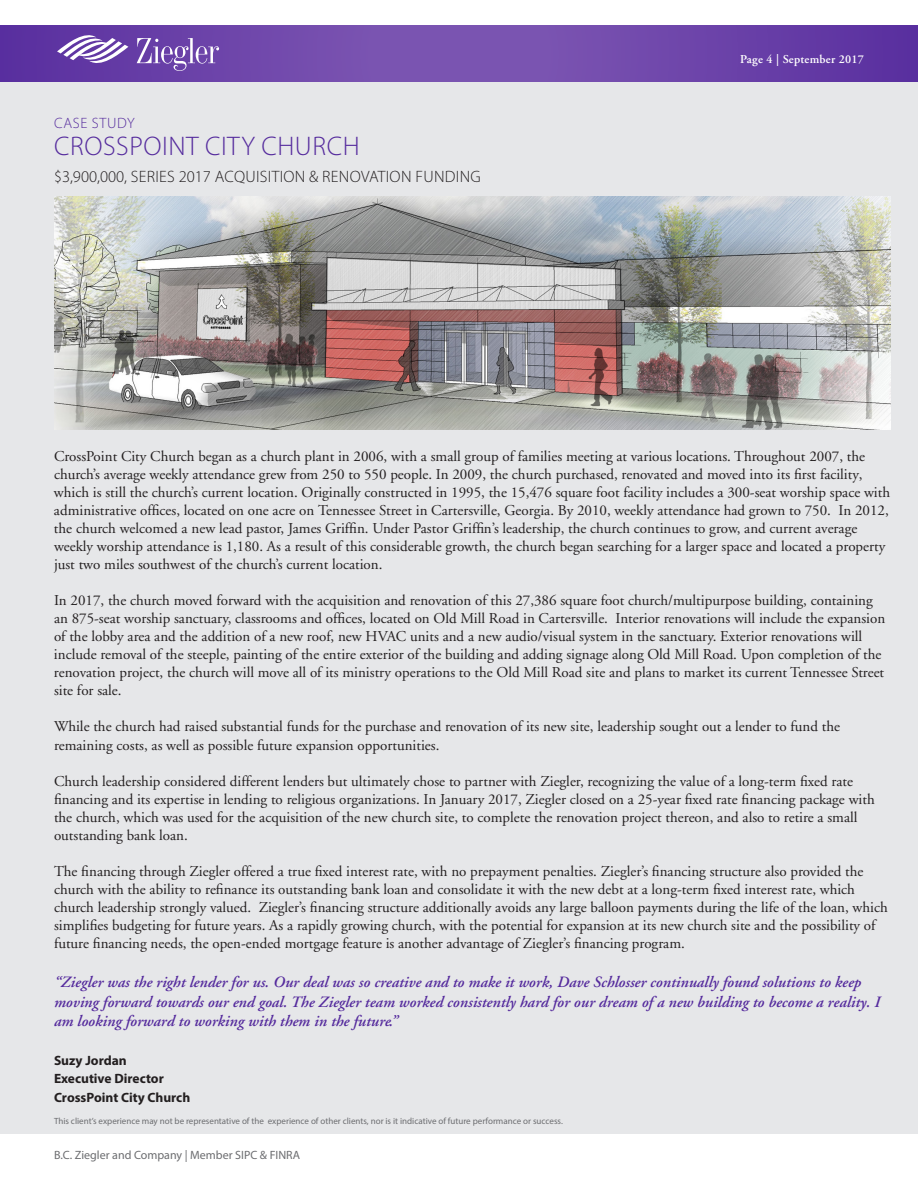
<style>
.page{position:relative;width:918px;height:1188px;background:#fff}
.page>*{position:absolute;margin:0;border:0;box-sizing:border-box;transform-origin:0 0}
.t1{font:300 27px "Myriad Pro";letter-spacing:.02em;color:#552b9d}
.t2{font:300 16.5px "Myriad Pro";letter-spacing:.02em;color:#231f20}
.t3{font:italic 600 15.75px/19.5px "Adobe Garamond";color:#552b9d}
.t4{font:15px/18px "Adobe Garamond";color:#231f20}
.t5{font:300 15px "Myriad Pro";letter-spacing:.045em;color:#552b9d}
.t6{font:700 13.5px/18.8px "Myriad Pro";color:#231f20}
.t7{font:12px "Myriad Pro";color:#6c6d70}
.Normal_text{font:600 12px "Adobe Garamond";letter-spacing:.02em;color:#fff}
.t8{font:9px "Myriad Pro";color:#6c6d70}
</style>
<div class="page">
<svg style="left:0;top:25px;width:918px;height:58px;background:#6f48ab"></svg>
<div style="left:0;top:83px;width:918px;height:1051px;background:#e6e7e9"></div>
<svg style="left:137px;top:38px;width:82px;height:33px;background:#8665b8"></svg>
<svg style="left:57px;top:36px;width:71px;height:32px"></svg>
<img style="left:54px;top:196px;width:837px;height:234px">
<p class="t5" style="left:54px;top:114px;width:82px">CASE STUDY</p>
<p class="t1" style="left:54px;top:130px;width:307px">CROSSPOINT CITY CHURCH</p>
<p class="t2" style="left:54px;top:167px;width:428px">$3,900,000, SERIES 2017 ACQUISITION &amp; RENOVATION FUNDING</p>
<p class="Normal_text" style="left:740px;top:52px;width:125px">Page 4 | September 2017</p>
<p class="t4" style="left:54px;top:448px;width:838px">CrossPoint City Church began as a church plant in 2006, with a small group of families meeting at various locations. Throughout 2007, the church’s average weekly attendance grew from 250 to 550 people. In 2009, the church purchased, renovated and moved into its first facility, which is still the church’s current location. Originally constructed in 1995, the 15,476 square foot facility includes a 300-seat worship space with administrative offices, located on one acre on Tennessee Street in Cartersville, Georgia. By 2010, weekly attendance had grown to 750. In 2012, the church welcomed a new lead pastor, James Griffin. Under Pastor Griffin’s leadership, the church continues to grow, and current average weekly worship attendance is 1,180. As a result of this considerable growth, the church began searching for a larger space and located a property just two miles southwest of the church’s current location.</p>
<p class="t4" style="left:54px;top:592px;width:833px">In 2017, the church moved forward with the acquisition and renovation of this 27,386 square foot church/multipurpose building, containing an 875-seat worship sanctuary, classrooms and offices, located on Old Mill Road in Cartersville. Interior renovations will include the expansion of the lobby area and the addition of a new roof, new HVAC units and a new audio/visual system in the sanctuary. Exterior renovations will include removal of the steeple, painting of the entire exterior of the building and adding signage along Old Mill Road. Upon completion of the renovation project, the church will move all of its ministry operations to the Old Mill Road site and plans to market its current Tennessee Street site for sale.</p>
<p class="t4" style="left:54px;top:717px;width:788px;line-height:19px">While the church had raised substantial funds for the purchase and renovation of its new site, leadership sought out a lender to fund the remaining costs, as well as possible future expansion opportunities.</p>
<p class="t4" style="left:54px;top:773px;width:822px">Church leadership considered different lenders but ultimately chose to partner with Ziegler, recognizing the value of a long-term fixed rate financing and its expertise in lending to religious organizations. In January 2017, Ziegler closed on a 25-year fixed rate financing package with the church, which was used for the acquisition of the new church site, to complete the renovation project thereon, and also to retire a small outstanding bank loan.</p>
<p class="t4" style="left:54px;top:863px;width:835px">The financing through Ziegler offered a true fixed interest rate, with no prepayment penalties. Ziegler’s financing structure also provided the church with the ability to refinance its outstanding bank loan and consolidate it with the new debt at a long-term fixed interest rate, which church leadership strongly valued. Ziegler’s financing structure additionally avoids any large balloon payments during the life of the loan, which simplifies budgeting for future years. As a rapidly growing church, with the potential for expansion at its new church site and the possibility of future financing needs, the open-ended mortgage feature is another advantage of Ziegler’s financing program.</p>
<p class="t3" style="left:54px;top:973px;width:828px">“Ziegler was the right lender for us. Our deal was so creative and to make it work, Dave Schlosser continually found solutions to keep moving forward towards our end goal. The Ziegler team worked consistently hard for our dream of a new building to become a reality. I am looking forward to working with them in the future.”</p>
<p class="t6" style="left:54px;top:1050px;width:138px">Suzy Jordan<br>Executive Director<br>CrossPoint City Church</p>
<p class="t8" style="left:54px;top:1115px;width:510px">This client’s experience may not be representative of the experience of other clients, nor is it indicative of future performance or success.</p>
<p class="t7" style="left:54px;top:1147px;width:248px">B.C. Ziegler and Company | Member SIPC &amp; FINRA</p>
</div>
